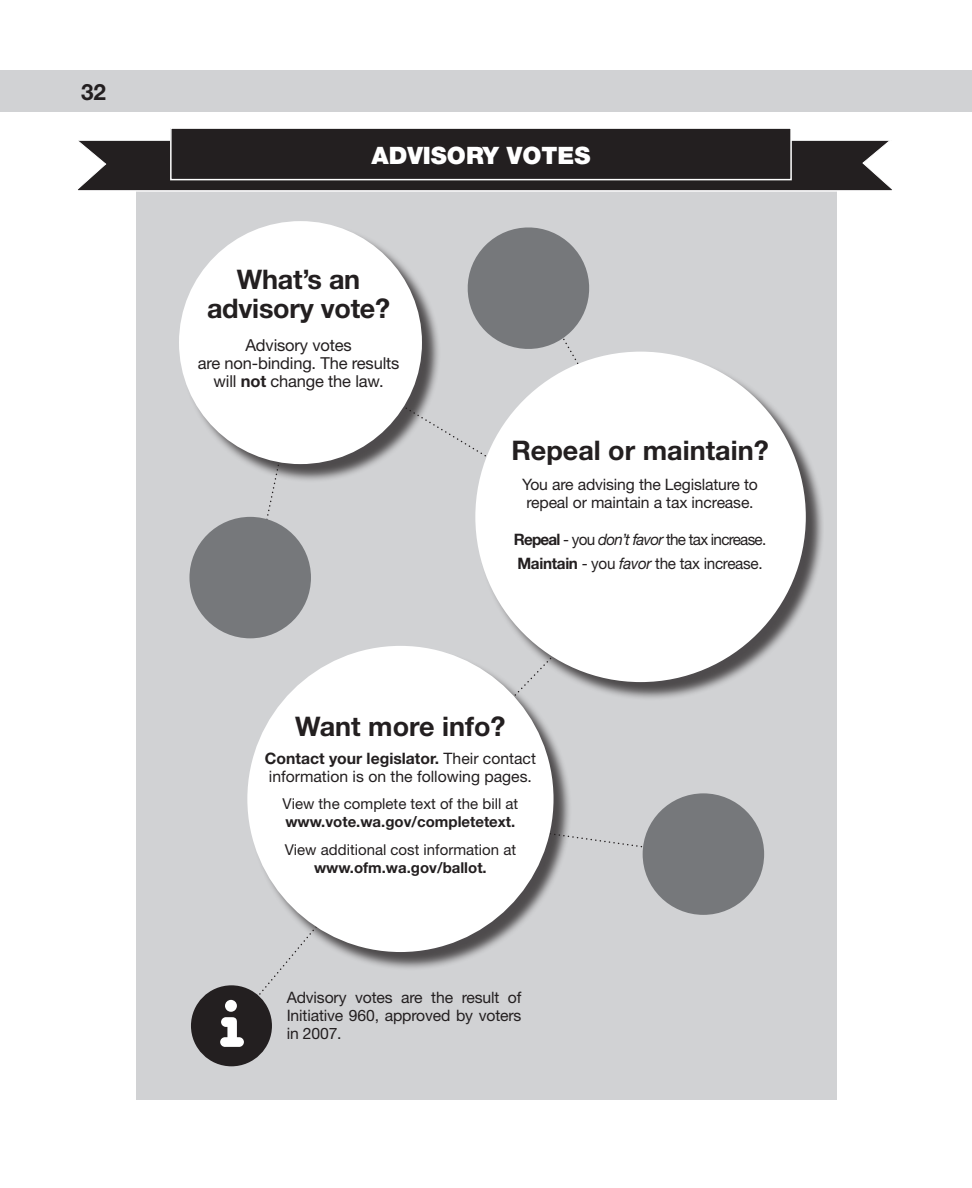
<style>
.page{position:relative;width:972px;height:1188px;background:#fff}
.page>*{position:absolute;margin:0;border:0;box-sizing:border-box;transform-origin:0 0}
.t1{font:700 27px/28.5px "Helvetica Neue LT Std";color:#231f20;text-align:center}
.t2{font:900 24px "Helvetica Neue LT Std";color:#fff}
.t3{font:700 22.5px "Helvetica Neue LT Std";color:#231f20}
.t4{font:16.5px/18px "Helvetica Neue LT Std";letter-spacing:-.01em;color:#231f20;text-align:center}
.t5{font:15.75px/18px "Helvetica Neue LT Std";letter-spacing:-.01em;color:#231f20}
.t6{font:15.75px/24px "Helvetica Neue LT Std";letter-spacing:-.045em;color:#231f20}
.t7{font:15px "Helvetica Neue LT Std";color:#231f20}
.t8{font:700 15px "Helvetica Neue LT Std";color:#231f20}
.s1{font-weight:700}
.s2{font-style:italic}
</style>
<div class="page">
<div style="left:0;top:70px;width:945px;height:42px;background:#d1d2d4"></div>
<div style="left:945px;top:70px;width:27px;height:42px;background:#d1d2d4"></div>
<div style="left:136px;top:192px;width:701px;height:908px;background:#d1d2d4"></div>
<div style="left:77px;top:140px;width:816px;height:51px;background:#231f20"></div>
<svg style="left:862px;top:142px;width:29px;height:47px"></svg>
<svg style="left:79px;top:142px;width:28px;height:47px"></svg>
<div style="left:76px;top:139px;width:818px;height:53px;border:2px solid #fff"></div>
<div style="left:171px;top:128px;width:620px;height:52px;background:#231f20"></div>
<div style="left:170px;top:127px;width:622px;height:53px;border:2px solid #fff"></div>
<div style="left:191px;top:985px;width:81px;height:81px;background:#231f20;border-radius:50%"></div>
<div style="left:225px;top:1000px;width:12px;height:12px;background:#fff;border-radius:50%"></div>
<svg style="left:220px;top:1017px;width:24px;height:30px"></svg>
<svg style="left:572px;top:828px;width:77px;height:22px"></svg>
<svg style="left:258px;top:483px;width:27px;height:45px"></svg>
<div style="left:643px;top:793px;width:121px;height:122px;background:#76787b;border-radius:50%"></div>
<div style="left:189px;top:517px;width:122px;height:121px;background:#76787b;border-radius:50%"></div>
<div style="left:250px;top:648px;width:322px;height:322px;background:#231f20;opacity:.75"></div>
<div style="left:247px;top:646px;width:307px;height:306px;background:#fff;border-radius:50%"></div>
<div style="left:181px;top:223px;width:259px;height:260px;background:#231f20;opacity:.75"></div>
<div style="left:179px;top:221px;width:243px;height:243px;background:#fff;border-radius:50%"></div>
<svg style="left:387px;top:223px;width:238px;height:248px"></svg>
<div style="left:478px;top:354px;width:346px;height:347px;background:#231f20;opacity:.75"></div>
<div style="left:475px;top:352px;width:331px;height:330px;background:#fff;border-radius:50%"></div>
<h3 class="t3" style="left:81px;top:78px;width:27px">32</h3>
<h2 class="t2" style="left:371px;top:142px;width:221px">ADVISORY VOTES</h2>
<h1 class="t1" style="left:207px;top:265px;width:185px">What’s an advisory vote?</h1>
<p class="t4" style="left:198px;top:336px;width:203px">Advisory votes<br>are non-binding. The results will <span class="s1">not</span> change the law.</p>
<h1 class="t1" style="left:511px;top:435px;width:259px">Repeal or maintain?</h1>
<p class="t5" style="left:522px;top:476px;width:237px">You are advising the Legislature to repeal or maintain a tax increase.</p>
<p class="t6" style="left:514px;top:527px;width:254px"><span class="s1">Repeal</span> - you <span class="s2">don’t favor</span> the tax increase.<br><span class="s1">Maintain</span> - you <span class="s2">favor</span> the tax increase.</p>
<h1 class="t1" style="left:295px;top:711px;width:212px">Want more info?</h1>
<p class="t5" style="left:265px;top:749px;width:273px"><span class="s1">Contact your legislator.</span> Their contact information is on the following pages.</p>
<p class="t7" style="left:283px;top:795px;width:237px">View the complete text of the bill at</p>
<p class="t8" style="left:285px;top:813px;width:230px">www.vote.wa.gov/completetext.</p>
<p class="t7" style="left:285px;top:841px;width:233px">View additional cost information at</p>
<p class="t8" style="left:314px;top:858px;width:172px">www.ofm.wa.gov/ballot.</p>
<p class="t5" style="left:287px;top:988px;width:236px;text-align:justify">Advisory votes are the result of Initiative 960, approved by voters in 2007.</p>
</div>
